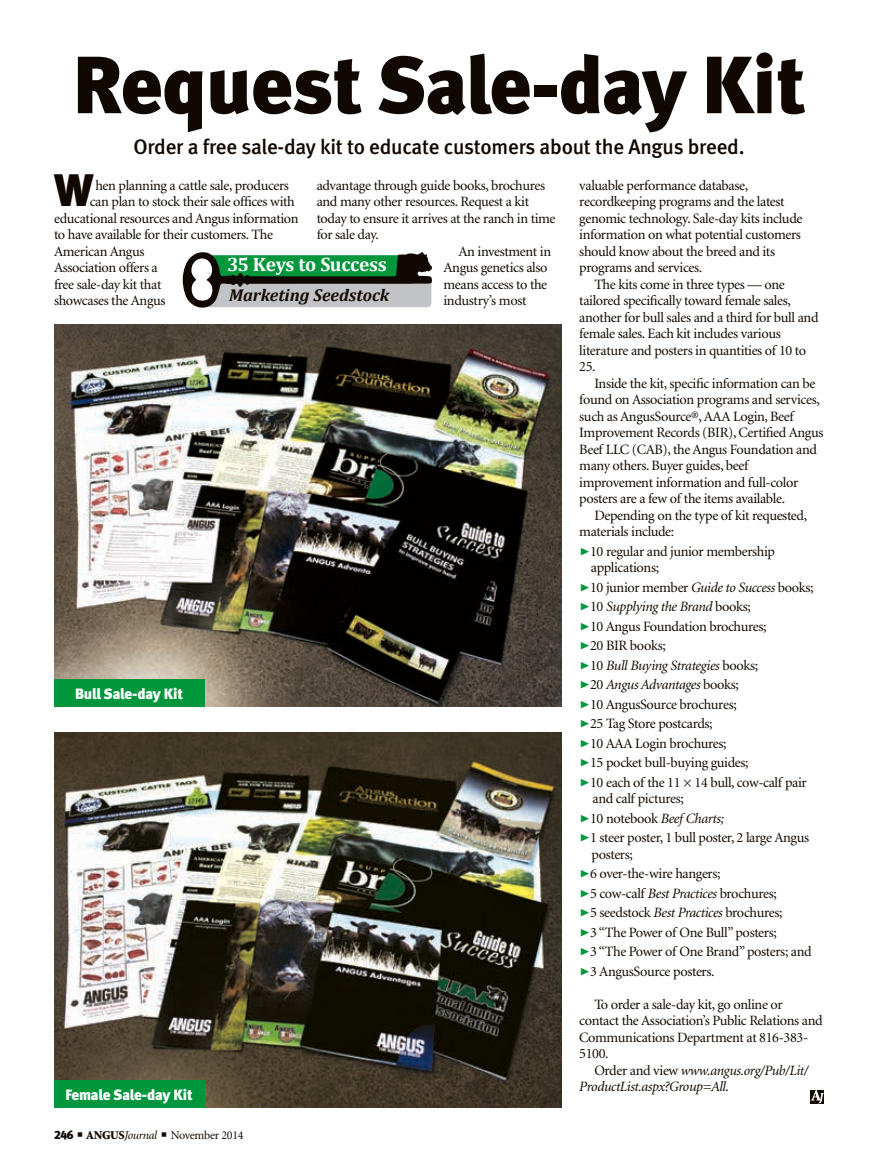
<style>
.page{position:relative;width:878px;height:1168px;background:#fff}
.page>*{position:absolute;margin:0;border:0;box-sizing:border-box;transform-origin:0 0}
.headline{font:81px "Meta Black LF";letter-spacing:-.015em;color:#110800}
.Drop_Cap{font:45.45px "Meta Black LF";color:#110800}
.deck{font:21px "Meta Medium LF";letter-spacing:-.01em;color:#110800}
.t1{font:700 19.5px "Cambria";letter-spacing:-.02em;color:#fff}
.t2{font:italic 700 17.25px "Cambria";color:#110800}
.pull_quote{font:15px "Meta Black LF";letter-spacing:-.015em;color:#fff}
.body_text{font:14.25px/16.5px "Minion";letter-spacing:-.025em;color:#110800}
.Drop_Cap-2{font:14.25px/16.5px "Minion";letter-spacing:-.025em;color:#110800}
.body_text-2{font:italic 14.25px/16.5px "Minion";letter-spacing:-.025em;color:#110800}
.t3{font:12px "Minion";letter-spacing:-.025em;color:#110800}
.s1{font-family:"Meta Black LF"}
.s2{font-weight:900}
.s3{font-style:italic}
.s4{font-family:"Meta Black Caps Expert";font-size:21px;color:#00973c}
.s5{font-family:"Meta Black Caps Expert";font-style:normal;font-size:21px;color:#00973c}
.s6{font-style:normal}
</style>
<div class="page">
<svg style="left:810px;top:1090px;width:14px;height:13px"></svg>
<svg style="left:182px;top:252px;width:249px;height:56px;background:#6d937b"></svg>
<img style="left:54px;top:732px;width:507px;height:376px">
<img style="left:54px;top:325px;width:507px;height:381px">
<div style="left:54px;top:680px;width:150px;height:26px;background:#00973c"></div>
<div style="left:54px;top:1081px;width:150px;height:27px;background:#00973c"></div>
<p class="headline" style="left:73px;top:36px;width:734px">Request Sale-day Kit</p>
<p class="deck" style="left:133px;top:134px;width:612px">Order a free sale-day kit to educate customers about the Angus breed.</p>
<p class="Drop_Cap" style="left:54px;top:163px;width:41px">W</p>
<p class="Drop_Cap-2" style="left:95px;top:177px;width:195px">hen planning a cattle sale, producers</p>
<p class="Drop_Cap-2" style="left:316px;top:177px;width:240px">advantage through guide books, brochures and many other resources. Request a kit today to ensure it arrives at the ranch in time for sale day.</p>
<p class="body_text" style="left:443px;top:243px;width:109px;text-indent:15px">An investment in<br>Angus genetics also means access to the industry’s most</p>
<p class="Drop_Cap-2" style="left:90px;top:194px;width:206px">can plan to stock their sale offices with</p>
<p class="Drop_Cap-2" style="left:54px;top:210px;width:246px">educational resources and Angus information</p>
<p class="Drop_Cap-2" style="left:54px;top:227px;width:220px">to have available for their customers. The</p>
<p class="Drop_Cap-2" style="left:54px;top:243px;width:92px">American Angus</p>
<p class="Drop_Cap-2" style="left:54px;top:260px;width:105px">Association offers a</p>
<p class="Drop_Cap-2" style="left:54px;top:276px;width:109px">free sale-day kit that</p>
<p class="Drop_Cap-2" style="left:54px;top:293px;width:113px">showcases the Angus</p>
<p class="t1" style="left:227px;top:251px;width:161px">35 Keys to Success</p>
<p class="t2" style="left:229px;top:282px;width:161px">Marketing Seedstock</p>
<p class="pull_quote" style="left:75px;top:684px;width:110px">Bull Sale-day Kit</p>
<p class="pull_quote" style="left:65px;top:1085px;width:129px">Female Sale-day Kit</p>
<p class="t3" style="left:54px;top:1129px;width:191px"><span class="s1">246</span> ■ <span class="s2">ANGUS</span><span class="s3">Journal</span> ■ November 2014</p>
<p class="body_text" style="left:579px;top:177px;width:224px">valuable performance database, recordkeeping programs and the latest genomic technology. Sale-day kits include information on what potential customers should know about the breed and its programs and services.</p>
<p class="body_text" style="left:579px;top:276px;width:241px;text-indent:15px">The kits come in three types — one tailored specifically toward female sales, another for bull sales and a third for bull and female sales. Each kit includes various literature and posters in quantities of 10 to 25.</p>
<p class="body_text" style="left:579px;top:375px;width:246px;text-indent:15px">Inside the kit, specific information can be found on Association programs and services, such as AngusSource®, AAA Login, Beef Improvement Records (BIR), Certified Angus Beef LLC (CAB), the Angus Foundation and many others. Buyer guides, beef improvement information and full-color posters are a few of the items available.</p>
<p class="body_text" style="left:579px;top:507px;width:229px;text-indent:15px">Depending on the type of kit requested, materials include:</p>
<p class="body_text" style="left:590px;top:543px;width:186px;text-indent:-11px"><span class="s4">@</span>10 regular and junior membership applications;</p>
<p class="body_text" style="left:579px;top:579px;width:236px"><span class="s4">@</span>10 junior member <span class="s3">Guide to Success</span> books;</p>
<p class="body_text-2" style="left:579px;top:599px;width:173px"><span class="s5">@</span><span class="s6">10</span> Supplying the Brand <span class="s6">books;</span></p>
<p class="body_text" style="left:579px;top:618px;width:189px"><span class="s4">@</span>10 Angus Foundation brochures;</p>
<p class="body_text" style="left:579px;top:638px;width:88px"><span class="s4">@</span>20 BIR books;</p>
<p class="body_text-2" style="left:579px;top:657px;width:180px"><span class="s5">@</span><span class="s6">10</span> Bull Buying Strategies <span class="s6">books;</span></p>
<p class="body_text-2" style="left:579px;top:677px;width:161px"><span class="s5">@</span><span class="s6">20</span> Angus Advantages <span class="s6">books;</span></p>
<p class="body_text" style="left:579px;top:696px;width:159px"><span class="s4">@</span>10 AngusSource brochures;</p>
<p class="body_text" style="left:579px;top:716px;width:135px"><span class="s4">@</span>25 Tag Store postcards;</p>
<p class="body_text" style="left:579px;top:735px;width:149px"><span class="s4">@</span>10 AAA Login brochures;</p>
<p class="body_text" style="left:579px;top:755px;width:171px"><span class="s4">@</span>15 pocket bull-buying guides;</p>
<p class="body_text" style="left:592px;top:774px;width:216px;text-indent:-13px"><span class="s4">@</span>10 each of the 11 × 14 bull, cow-calf pair and calf pictures;</p>
<p class="body_text-2" style="left:579px;top:810px;width:146px"><span class="s5">@</span><span class="s6">10 notebook</span> Beef Charts;</p>
<p class="body_text" style="left:591px;top:830px;width:219px;text-indent:-12px"><span class="s4">@</span>1 steer poster, 1 bull poster, 2 large Angus posters;</p>
<p class="body_text" style="left:579px;top:866px;width:143px"><span class="s4">@</span>6 over-the-wire hangers;</p>
<p class="body_text" style="left:579px;top:885px;width:199px"><span class="s4">@</span>5 cow-calf <span class="s3">Best Practices</span> brochures;</p>
<p class="body_text" style="left:579px;top:905px;width:205px"><span class="s4">@</span>5 seedstock <span class="s3">Best Practices</span> brochures;</p>
<p class="body_text" style="left:579px;top:924px;width:199px"><span class="s4">@</span>3 “The Power of One Bull” posters;</p>
<p class="body_text" style="left:579px;top:944px;width:234px"><span class="s4">@</span>3 “The Power of One Brand” posters; and</p>
<p class="body_text" style="left:579px;top:963px;width:137px"><span class="s4">@</span>3 AngusSource posters.</p>
<p class="body_text" style="left:579px;top:996px;width:245px;text-indent:15px">To order a sale-day kit, go online or contact the Association’s Public Relations and<br>Communications Department at 816-383-<br>5100.</p>
<p class="body_text-2" style="left:579px;top:1062px;width:230px;text-indent:15px"><span class="s6">Order and view</span> www.angus.org/Pub/Lit/<br>ProductList.aspx?Group=All.</p>
</div>
